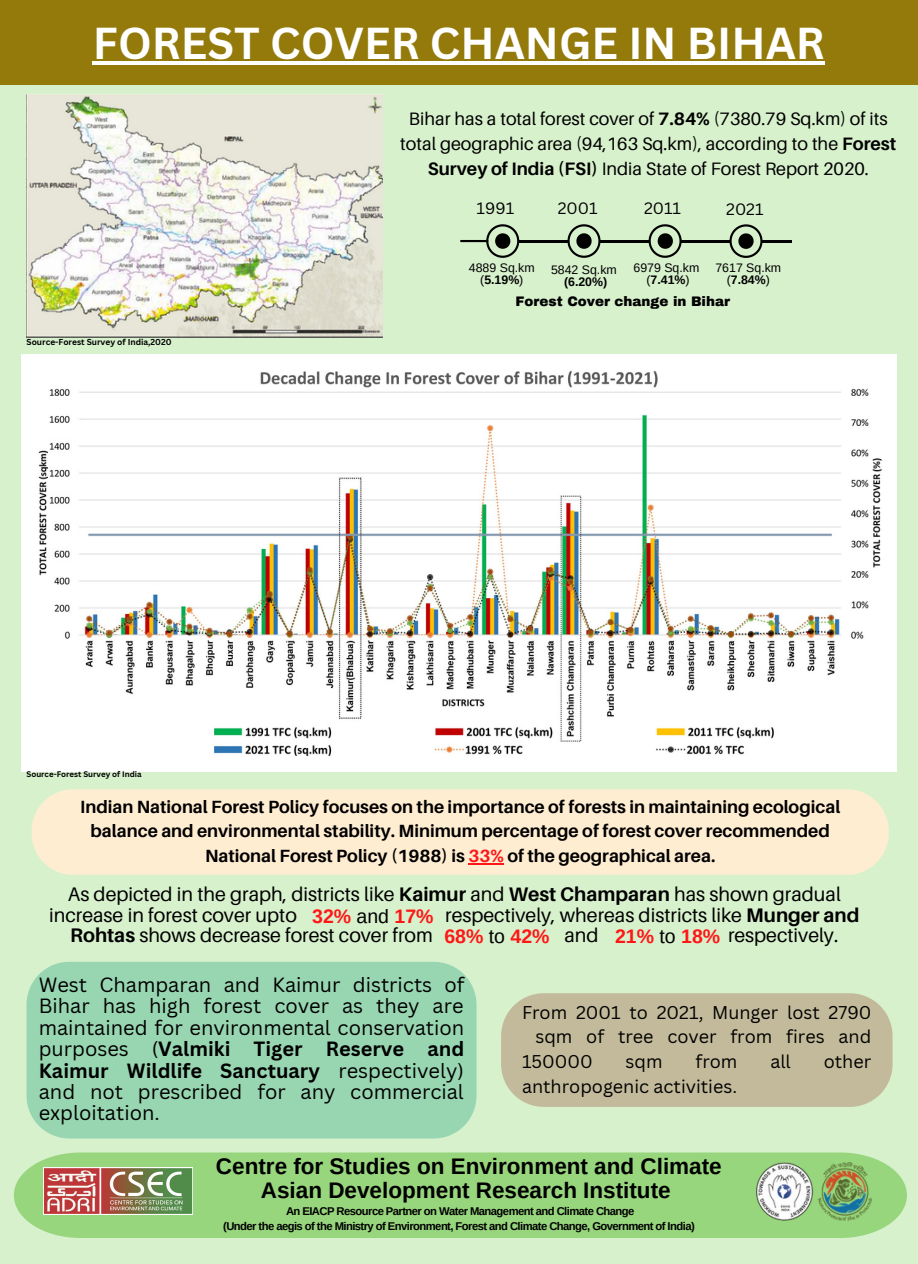
<style>
.page{position:relative;width:918px;height:1264px;background:#fff}
.page>*{position:absolute;margin:0;border:0;box-sizing:border-box;transform-origin:0 0}
.t1{font:700 43.5px "Canva Sans";color:#fff}
.t2{font:700 22.5px/23.7px "Arimo";color:#000;text-align:center}
.t3{font:20.1px/21.3px "Canva Sans";color:#000;text-align:justify}
.t4{font:19.65px/20.2px "Aileron";color:#000}
.t5{font:700 19.5px "Arimo";color:#ff1616}
.t6{font:18px/24.8px "Aileron";color:#000;text-align:center}
.t7{font:18px "Canva Sans";color:#000}
.t8{font:700 17.7px/24.8px "Aileron";color:#000;text-align:center}
.t9{font:16.05px "Canva Sans";color:#000}
.t10{font:900 13.5px "Archivo";color:#000}
.t11{font:12.3px/12.3px "Arimo";color:#000;text-align:center}
.t12{font:700 12.3px "Arimo";color:#000}
.t13{font:700 11.25px/15px "Arimo";letter-spacing:-.05em;color:#000;text-align:center}
.t14{font:700 8.4px "Canva Sans";color:#000}
.t15{font:700 7.95px "Canva Sans";color:#000}
.s1{font-weight:700}
.s2{color:#ff1616}
.s3{font-weight:400;color:#000}
.s4{font-family:"Arimo";font-weight:700;font-size:19.5px;color:#ff1616}
.s5{font-family:"Arimo";font-size:19.5px}
</style>
<div class="page">
<div style="left:0;top:0;width:918px;height:1263px;background:#d8f1cd"></div>
<div style="left:0;top:0;width:918px;height:84px;background:#947a0a"></div>
<div style="left:32px;top:789px;width:857px;height:85px;background:#ffedd2;border-radius:42px"></div>
<hr style="left:468px;top:863px;width:36px;height:1px;background:#ff1616">
<img style="left:27px;top:94px;width:355px;height:243px">
<div style="left:14px;top:1152px;width:893px;height:85px;background:#98d67d"></div>
<img style="left:756px;top:1162px;width:115px;height:58px">
<img style="left:44px;top:1167px;width:148px;height:47px">
<div style="left:27px;top:961px;width:450px;height:177px;background:#98d6b2"></div>
<div style="left:501px;top:993px;width:392px;height:113px;background:#c2ba9a"></div>
<svg style="left:568px;top:224px;width:33px;height:34px"></svg>
<svg style="left:460px;top:224px;width:59px;height:34px"></svg>
<hr style="left:518px;top:240px;width:51px;height:2px;background:#000">
<svg style="left:649px;top:224px;width:33px;height:34px"></svg>
<hr style="left:600px;top:240px;width:50px;height:2px;background:#000">
<svg style="left:729px;top:224px;width:34px;height:34px"></svg>
<hr style="left:682px;top:240px;width:49px;height:2px;background:#000">
<hr style="left:762px;top:240px;width:30px;height:2px;background:#000">
<img style="left:21px;top:355px;width:876px;height:416px">
<hr style="left:93px;top:62px;width:732px;height:3px;background:#fff">
<h1 class="t1" style="left:93px;top:13px;width:734px">FOREST COVER CHANGE IN BIHAR</h1>
<p class="t6" style="left:400px;top:106px;width:498px">Bihar has a total forest cover of <span class="s1">7.84%</span> (7380.79 Sq.km) of its total geographic area (94,163 Sq.km), according to the <span class="s1">Forest<br>Survey of India (FSI)</span> India State of Forest Report 2020.</p>
<p class="t9" style="left:477px;top:197px;width:39px">1991</p>
<p class="t9" style="left:558px;top:197px;width:41px">2001</p>
<p class="t9" style="left:644px;top:197px;width:39px">2011</p>
<p class="t9" style="left:726px;top:198px;width:39px">2021</p>
<p class="t11" style="left:469px;top:261px;width:67px">4889 Sq.km (<span class="s1">5.19%</span>)</p>
<p class="t11" style="left:551px;top:263px;width:67px">5842 Sq.km</p>
<p class="t12" style="left:564px;top:275px;width:45px">(6.20%)</p>
<p class="t11" style="left:633px;top:261px;width:67px">6979 Sq.km (<span class="s1">7.41%</span>)</p>
<p class="t11" style="left:715px;top:261px;width:67px">7617 Sq.km (<span class="s1">7.84%</span>)</p>
<p class="t14" style="left:27px;top:336px;width:147px">Source-Forest Survey of India,2020</p>
<p class="t15" style="left:27px;top:768px;width:117px">Source-Forest Survey of India</p>
<p class="t10" style="left:516px;top:294px;width:216px">Forest Cover change in Bihar</p>
<p class="t8" style="left:80px;top:793px;width:762px">Indian National Forest Policy focuses on the importance of forests in maintaining ecological balance and environmental stability. Minimum percentage of forest cover recommended<br>National Forest Policy (1988) is <span class="s2">33%</span> of the geographical area.</p>
<p class="t4" style="left:49px;top:884px;width:793px;text-indent:19px">As depicted in the graph, districts like <span class="s1">Kaimur</span> and <span class="s1">West Champaran</span> has shown gradual increase in forest cover upto</p>
<p class="t4" style="left:445px;top:904px;width:416px">respectively, whereas districts like <span class="s1">Munger and</span></p>
<p class="t5" style="left:312px;top:905px;width:123px">32% <span class="s3">and</span> 17%</p>
<p class="t4" style="left:70px;top:924px;width:364px"><span class="s1">Rohtas</span> shows decrease forest cover from</p>
<p class="t4" style="left:564px;top:924px;width:36px">and</p>
<p class="t4" style="left:615px;top:924px;width:225px"><span class="s4">21%</span> <span class="s5">to</span> <span class="s4">18%</span> respectively.</p>
<p class="t5" style="left:444px;top:925px;width:107px">68% <span class="s3">to</span> 42%</p>
<p class="t3" style="left:39px;top:973px;width:427px">West Champaran and Kaimur districts of Bihar has high forest cover as they are maintained for environmental conservation purposes (<span class="s1">Valmiki Tiger Reserve and Kaimur Wildlife Sanctuary</span> respectively) and not prescribed for any commercial exploitation.</p>
<p class="t7" style="left:522px;top:999px;width:351px">From 2001 to 2021, Munger lost 2790</p>
<p class="t7" style="left:535px;top:1024px;width:337px">sqm of tree cover from fires and</p>
<p class="t7" style="left:522px;top:1049px;width:72px">150000</p>
<p class="t7" style="left:626px;top:1049px;width:39px">sqm</p>
<p class="t7" style="left:695px;top:1049px;width:44px">from</p>
<p class="t7" style="left:770px;top:1049px;width:22px">all</p>
<p class="t7" style="left:824px;top:1049px;width:49px">other</p>
<p class="t7" style="left:522px;top:1073px;width:217px">anthropogenic activities.</p>
<p class="t2" style="left:216px;top:1154px;width:507px">Centre for Studies on Environment and Climate<br>Asian Development Research Institute</p>
<p class="t13" style="left:223px;top:1203px;width:473px">An EIACP Resource Partner on Water Management and Climate Change<br>(Under the aegis of the Ministry of Environment, Forest and Climate Change, Government of India)</p>
</div>
